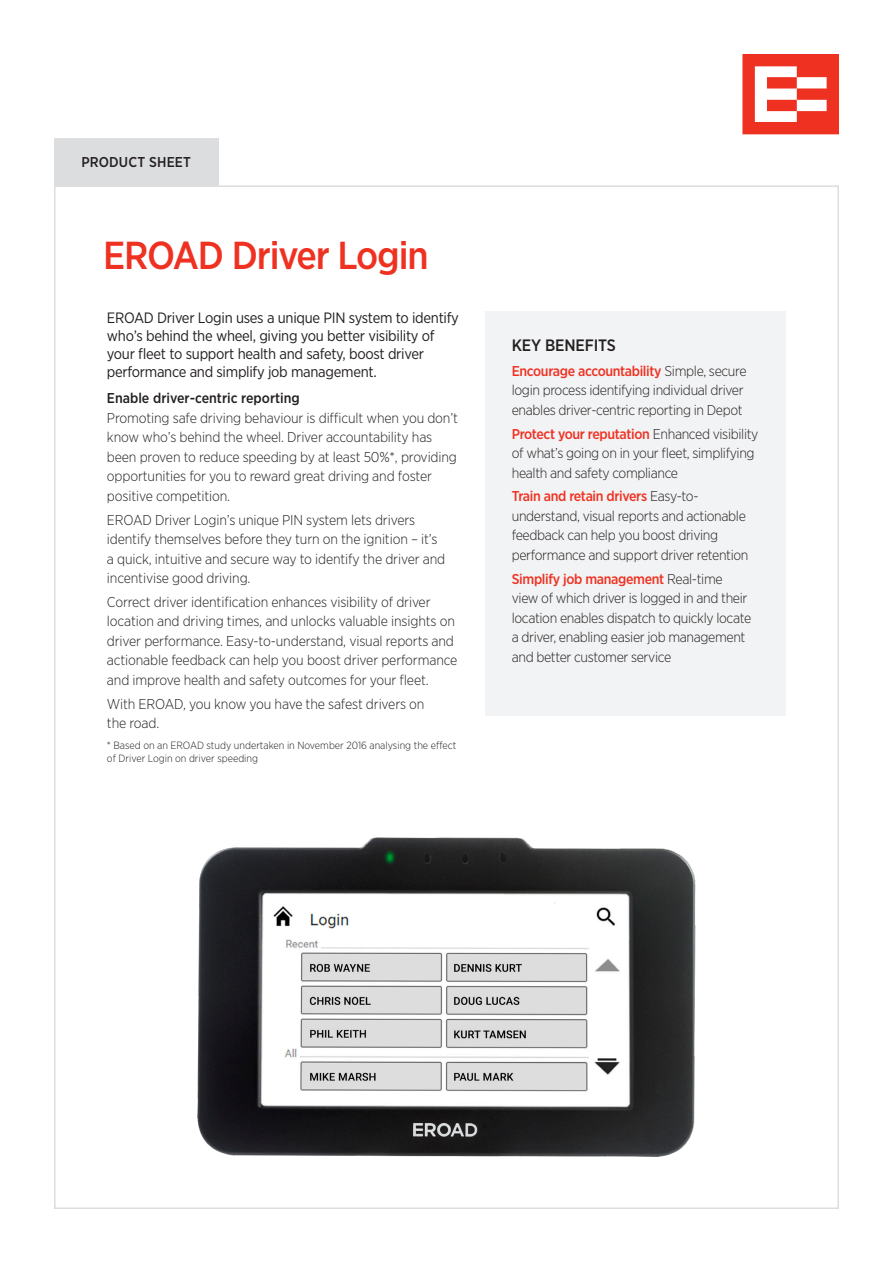
<style>
.page{position:relative;width:893px;height:1263px;background:#fff}
.page>*{position:absolute;margin:0;border:0;box-sizing:border-box;transform-origin:0 0}
.t1{font:500 39px "Gotham Narrow";letter-spacing:-.03em;color:#ef3122}
.Key_Features_Benefit{font:500 16.5px "Gotham Narrow";letter-spacing:-.01em;color:#231f20}
.Intro_paragraph{font:15px/18px "Gotham Narrow";letter-spacing:-.02em;color:#231f20}
.Black_body_copy{font:300 14.25px/19.5px "Gotham Narrow";letter-spacing:-.01em;color:#231f20}
.Body_copy_heading{font:500 14.25px "Gotham Narrow";color:#231f20}
.Black_body_copy-2{font:300 10.5px/13.5px "Gotham Narrow";color:#231f20}
.s1{font-weight:500;color:#ef3122}
</style>
<div class="page">
<svg style="left:742px;top:54px;width:97px;height:80px"></svg>
<div style="left:54px;top:138px;width:164px;height:47px;background:#dcdddf"></div>
<div style="left:485px;top:311px;width:300px;height:405px;background:#f2f3f4"></div>
<img style="left:197px;top:838px;width:499px;height:318px">
<p class="Body_copy_heading" style="left:81px;top:153px;width:111px">PRODUCT SHEET</p>
<p class="t1" style="left:103px;top:231px;width:327px">EROAD Driver Login</p>
<p class="Intro_paragraph" style="left:107px;top:308px;width:353px">EROAD Driver Login uses a unique PIN system to identify who’s behind the wheel, giving you better visibility of your fleet to support health and safety, boost driver performance and simplify job management.</p>
<p class="Body_copy_heading" style="left:107px;top:389px;width:194px">Enable driver-centric reporting</p>
<p class="Black_body_copy" style="left:107px;top:408px;width:353px">Promoting safe driving behaviour is difficult when you don’t know who’s behind the wheel. Driver accountability has been proven to reduce speeding by at least 50%*, providing opportunities for you to reward great driving and foster positive competition.</p>
<p class="Black_body_copy" style="left:107px;top:509px;width:340px">EROAD Driver Login’s unique PIN system lets drivers identify themselves before they turn on the ignition – it’s a quick, intuitive and secure way to identify the driver and incentivise good driving.</p>
<p class="Black_body_copy" style="left:107px;top:592px;width:352px">Correct driver identification enhances visibility of driver location and driving times, and unlocks valuable insights on driver performance. Easy-to-understand, visual reports and actionable feedback can help you boost driver performance and improve health and safety outcomes for your fleet.</p>
<p class="Black_body_copy" style="left:107px;top:693px;width:319px">With EROAD, you know you have the safest drivers on the road.</p>
<p class="Black_body_copy-2" style="left:107px;top:738px;width:351px">* Based on an EROAD study undertaken in November 2016 analysing the effect of Driver Login on driver speeding</p>
<p class="Key_Features_Benefit" style="left:512px;top:335px;width:106px">KEY BENEFITS</p>
<p class="Black_body_copy" style="left:512px;top:361px;width:236px"><span class="s1">Encourage accountability</span> Simple, secure login process identifying individual driver enables driver-centric reporting in Depot</p>
<p class="Black_body_copy" style="left:512px;top:423px;width:248px"><span class="s1">Protect your reputation</span> Enhanced visibility of what’s going on in your fleet, simplifying health and safety compliance</p>
<p class="Black_body_copy" style="left:512px;top:486px;width:238px"><span class="s1">Train and retain drivers</span> Easy-to&shy;understand, visual reports and actionable feedback can help you boost driving performance and support driver retention</p>
<p class="Black_body_copy" style="left:512px;top:568px;width:241px"><span class="s1">Simplify job management</span> Real-time view of which driver is logged in and their location enables dispatch to quickly locate a driver, enabling easier job management and better customer service</p>
</div>
